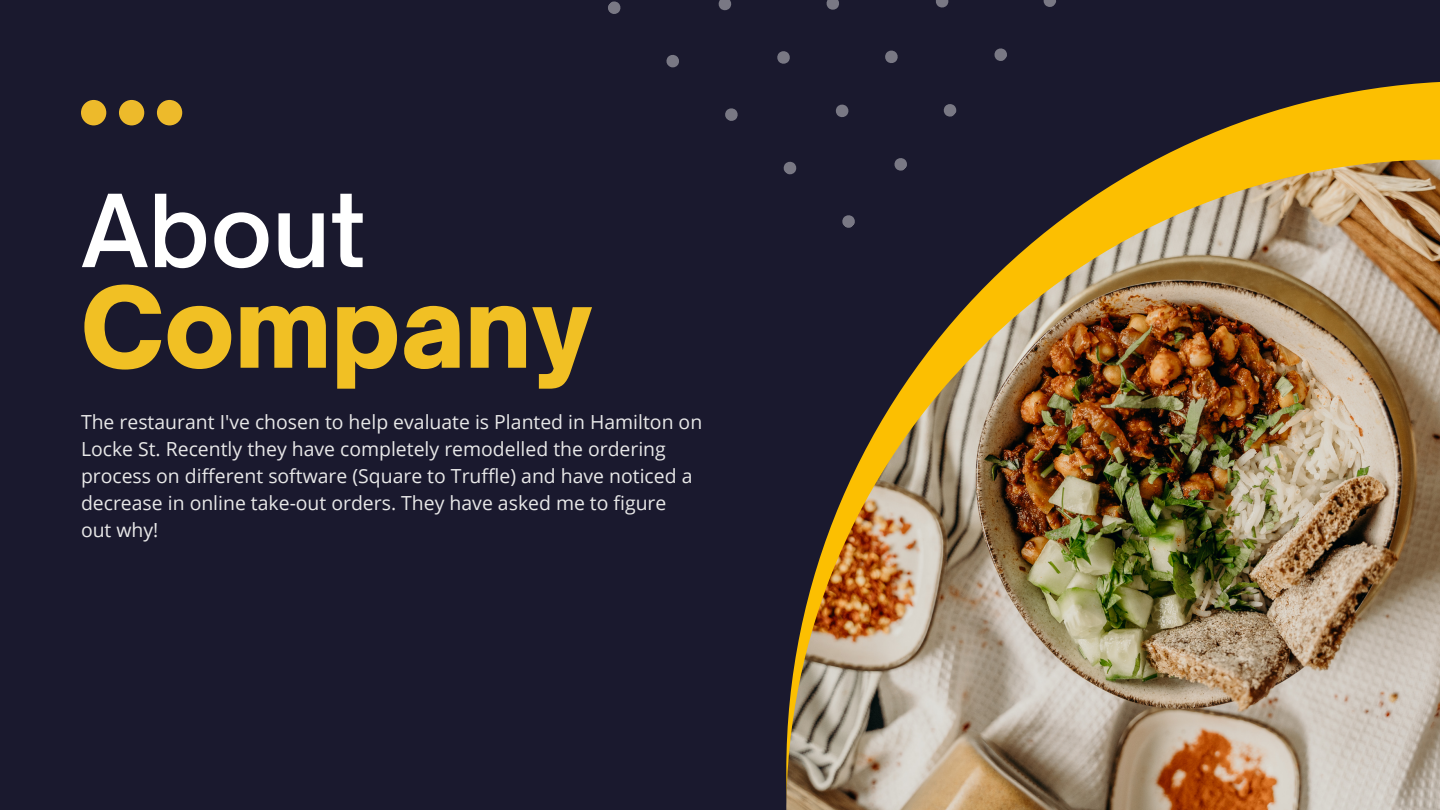
<style>
.page{position:relative;width:1440px;height:810px;background:#1a192e}
.page>*{position:absolute;margin:0;border:0;box-sizing:border-box;transform-origin:0 0}
.t1{font:900 106.8px "Open Sauce One";color:#f1c024}
.t2{font:600 96.2px "Open Sauce One";color:#fff}
.t3{font:19.4px/27px "Open Sans";color:#e8e8e8}
</style>
<div class="page">
<svg style="left:81px;top:100px;width:101px;height:25px"></svg>
<svg style="left:608px;top:0;width:448px;height:173px"></svg>
<svg style="left:786px;top:81px;width:654px;height:79px"></svg>
<img style="left:786px;top:160px;width:654px;height:650px">
<h2 class="t2" style="left:81px;top:171px;width:287px">About</h2>
<h1 class="t1" style="left:81px;top:261px;width:514px">Company</h1>
<p class="t3" style="left:81px;top:408px;width:623px">The restaurant I've chosen to help evaluate is Planted in Hamilton on Locke St. Recently they have completely remodelled the ordering process on different software (Square to Truffle) and have noticed a decrease in online take-out orders. They have asked me to figure<br>out why!</p>
</div>
